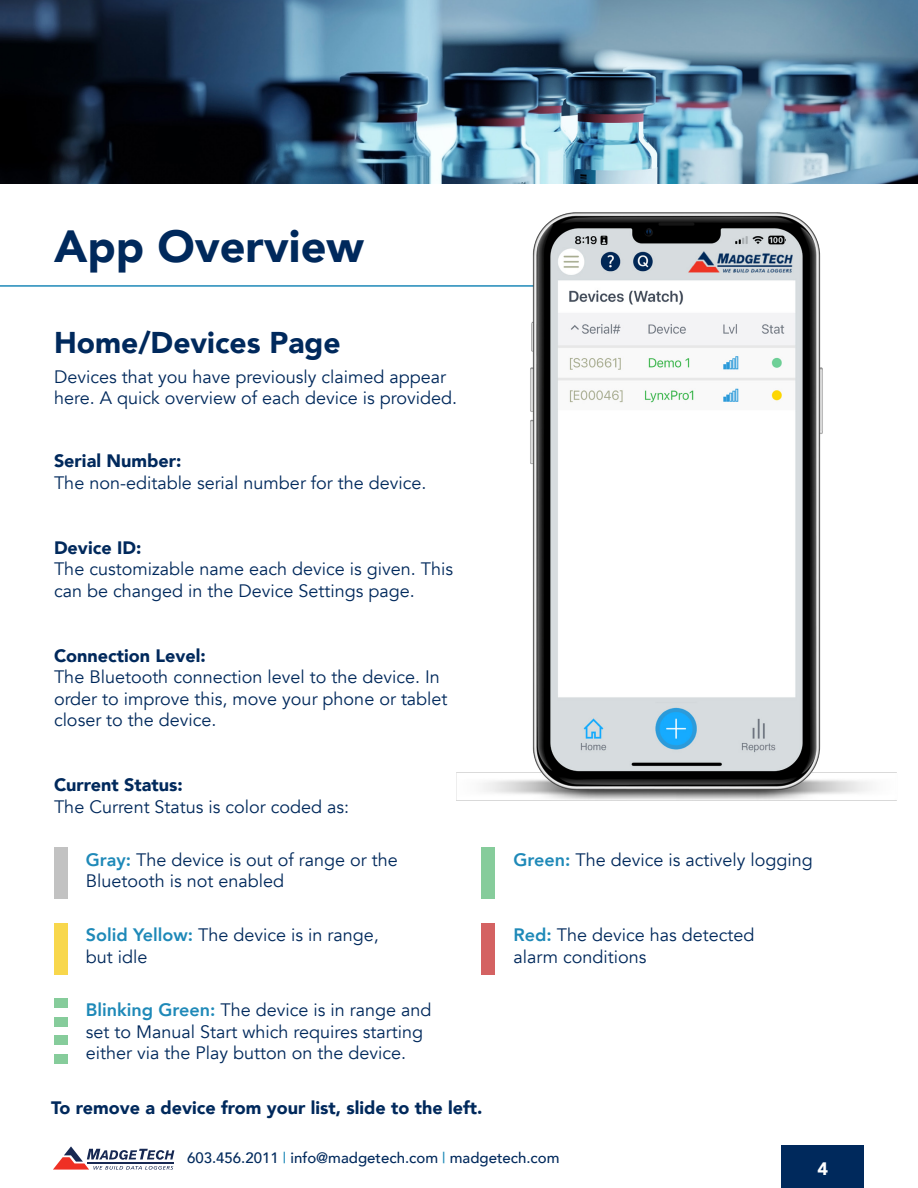
<style>
.page{position:relative;width:918px;height:1188px;background:#fff}
.page>*{position:absolute;margin:0;border:0;box-sizing:border-box;transform-origin:0 0}
.t1{font:900 45px "Avenir";color:#00295c}
.t2{font:900 30px "Avenir";color:#00295c}
.t3{font:18px/21.6px "Avenir";color:#00295c}
.t4{font:900 18px "Avenir";color:#00295c}
.t5{font:900 18px "Avenir";color:#fff}
.t6{font:500 15px "Avenir";color:#00295c}
.s1{font-weight:800;color:#1e89b8}
.s2{color:#1e89b8}
</style>
<div class="page">
<div style="left:782px;top:1145px;width:82px;height:43px;background:#00295c"></div>
<svg style="left:53px;top:1146px;width:121px;height:24px"></svg>
<hr style="left:87px;top:1162px;width:87px;height:1px;background:#172953">
<hr style="left:0;top:285px;width:586px;height:2px;background:#1e89b8">
<img style="left:435px;top:212px;width:462px;height:589px">
<img style="left:0;top:0;width:918px;height:184px">
<div style="left:54px;top:848px;width:14px;height:51px;background:#c2c2c2"></div>
<div style="left:54px;top:923px;width:14px;height:51px;background:#f8d74c"></div>
<div style="left:482px;top:848px;width:13px;height:51px;background:#86cc9b"></div>
<div style="left:482px;top:923px;width:13px;height:51px;background:#d46262"></div>
<div style="left:54px;top:998px;width:14px;height:10px;background:#86cc9b"></div>
<div style="left:54px;top:1017px;width:14px;height:10px;background:#86cc9b"></div>
<div style="left:54px;top:1035px;width:14px;height:10px;background:#86cc9b"></div>
<div style="left:54px;top:1054px;width:14px;height:10px;background:#86cc9b"></div>
<p class="t1" style="left:54px;top:207px;width:312px">App Overview</p>
<p class="t2" style="left:54px;top:317px;width:288px">Home/Devices Page</p>
<p class="t3" style="left:54px;top:366px;width:405px">Devices that you have previously claimed appear here. A quick overview of each device is provided.</p>
<p class="t4" style="left:54px;top:446px;width:129px">Serial Number:</p>
<p class="t3" style="left:54px;top:472px;width:374px">The non-editable serial number for the device.</p>
<p class="t4" style="left:54px;top:532px;width:89px">Device ID:</p>
<p class="t3" style="left:54px;top:559px;width:401px">The customizable name each device is given. This can be changed in the Device Settings page.</p>
<p class="t4" style="left:54px;top:640px;width:153px">Connection Level:</p>
<p class="t3" style="left:54px;top:667px;width:395px">The Bluetooth connection level to the device. In order to improve this, move your phone or tablet closer to the device.</p>
<p class="t4" style="left:54px;top:770px;width:130px">Current Status:</p>
<p class="t3" style="left:54px;top:796px;width:297px">The Current Status is color coded as:</p>
<p class="t3" style="left:86px;top:849px;width:314px"><span class="s1">Gray:</span> The device is out of range or the<br>Bluetooth is not enabled</p>
<p class="t3" style="left:86px;top:924px;width:295px"><span class="s1">Solid Yellow:</span> The device is in range,</p>
<p class="t3" style="left:86px;top:946px;width:63px">but idle</p>
<p class="t3" style="left:86px;top:1000px;width:347px"><span class="s1">Blinking Green:</span> The device is in range and set to Manual Start which requires starting either via the Play button on the device.</p>
<p class="t3" style="left:514px;top:849px;width:301px"><span class="s1">Green:</span> The device is actively logging</p>
<p class="t3" style="left:514px;top:924px;width:243px"><span class="s1">Red:</span> The device has detected</p>
<p class="t3" style="left:514px;top:946px;width:134px">alarm conditions</p>
<p class="t4" style="left:51px;top:1092px;width:433px">To remove a device from your list, slide to the left.</p>
<p class="t6" style="left:187px;top:1145px;width:374px">603.456.2011 <span class="s2">|</span> info@madgetech.com <span class="s2">|</span> madgetech.com</p>
<p class="t5" style="left:818px;top:1153px;width:12px">4</p>
</div>
